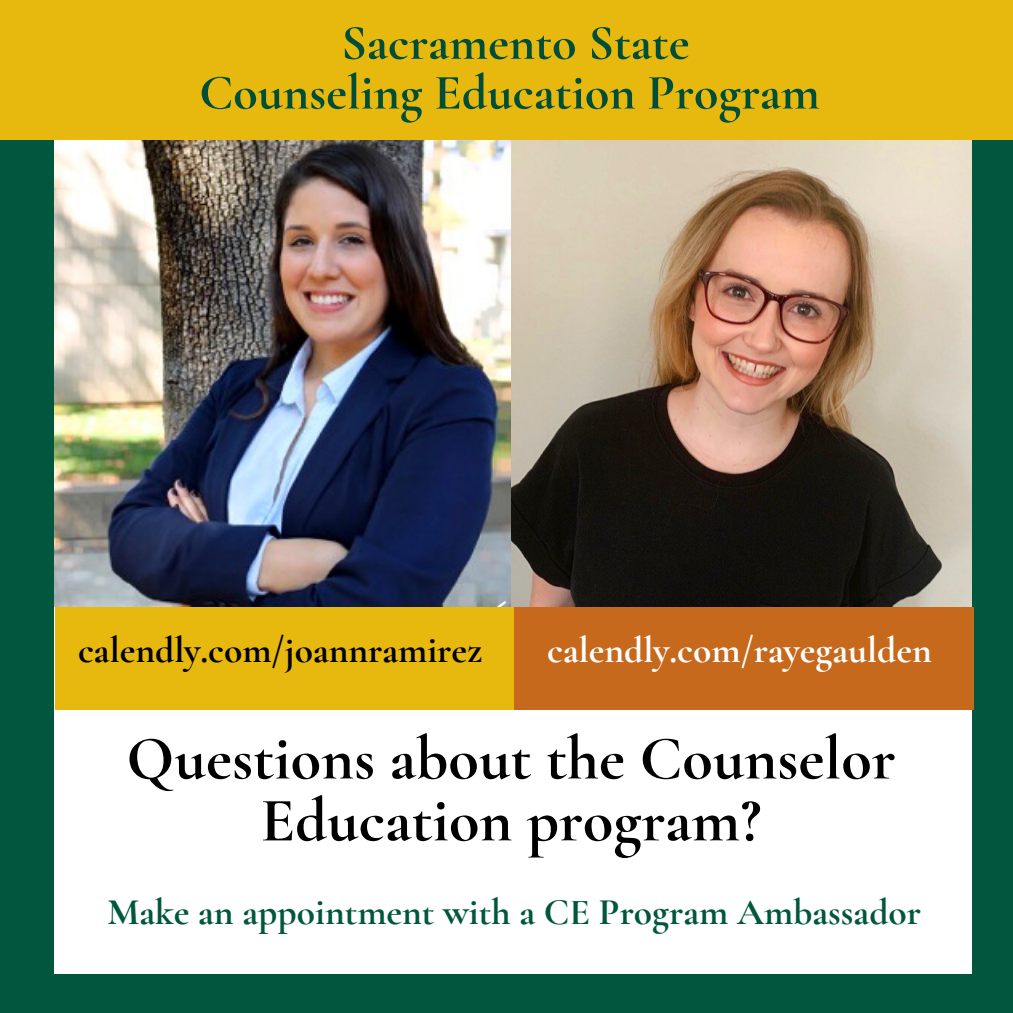
<style>
.page{position:relative;width:1013px;height:1013px;background:#fff}
.page>*{position:absolute;margin:0;border:0;box-sizing:border-box;transform-origin:0 0}
.t1{font:700 62.5px/61.9px "Cormorant Garamond";color:#000;text-align:center}
.t2{font:700 50px/49.8px "Cormorant Garamond";color:#014e38;text-align:center}
.t3{font:700 37.5px "Cormorant Garamond";color:#00573d}
.t4{font:700 37.5px "Cormorant Garamond";color:#000}
.t5{font:700 37.5px "Cormorant Garamond";color:#fff}
</style>
<div class="page">
<div style="left:0;top:0;width:1012px;height:1012px;background:#00573d"></div>
<div style="left:54px;top:607px;width:917px;height:367px;background:#fff"></div>
<img style="left:54px;top:140px;width:458px;height:466px">
<svg style="left:487px;top:601px;width:49px;height:6px"></svg>
<img style="left:512px;top:140px;width:459px;height:466px">
<div style="left:55px;top:607px;width:459px;height:103px;background:#e7b80e"></div>
<div style="left:514px;top:607px;width:459px;height:103px;background:#c7691c"></div>
<div style="left:0;top:0;width:1012px;height:140px;background:#e7b80e"></div>
<p class="t2" style="left:199px;top:18px;width:622px">Sacramento State<br>Counseling Education Program</p>
<p class="t4" style="left:78px;top:627px;width:406px">calendly.com/joannramirez</p>
<p class="t5" style="left:547px;top:627px;width:386px">calendly.com/rayegaulden</p>
<p class="t1" style="left:126px;top:727px;width:770px">Questions about the Counselor<br>Education program?</p>
<p class="t3" style="left:107px;top:889px;width:815px">Make an appointment with a CE Program Ambassador</p>
</div>
